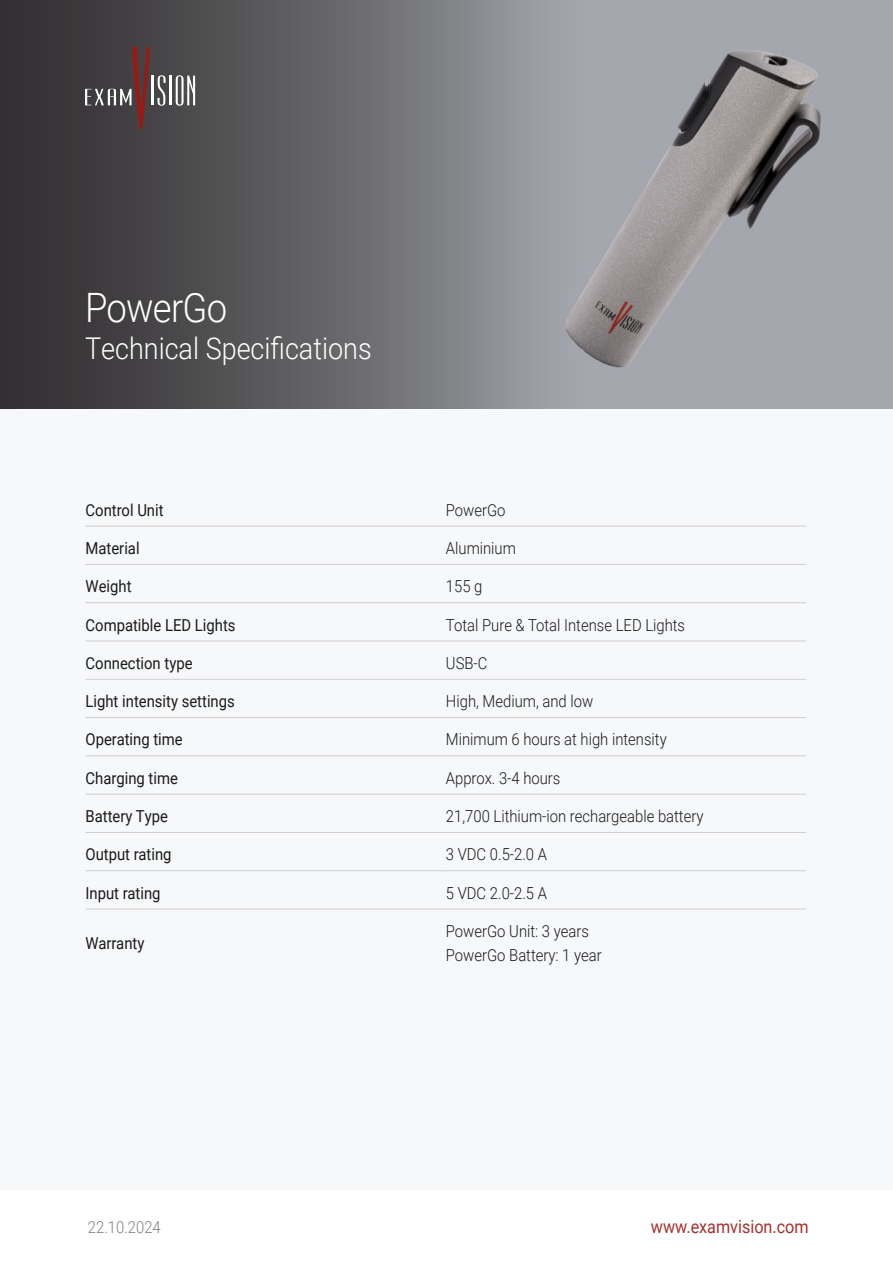
<style>
.page{position:relative;width:893px;height:1263px;background:#fff}
.page>*{position:absolute;margin:0;border:0;box-sizing:border-box;transform-origin:0 0}
.t1{font:300 40.5px "Roboto";letter-spacing:-.02em;color:#fff;scale:.9 1}
.t2{font:300 30px "Roboto";color:#fff;scale:.9 1}
.t3{font:18px "Roboto";color:#a5302c;scale:.9 1}
.t4{font:300 16.5px/24px "Roboto";color:#1a1a1a;scale:.9 1}
.t5{font:16.5px "Roboto";color:#1a1a1a;scale:.9 1}
.t6{font:300 16.5px "Roboto";color:#808080;scale:.9 1}
</style>
<div class="page">
<div style="left:0;top:408px;width:893px;height:781px;background:#f7f8fa"></div>
<img style="left:0;top:0;width:893px;height:408px">
<svg style="left:85px;top:47px;width:65px;height:82px;background:#534345"></svg>
<hr style="left:151px;top:76px;width:2px;height:29px;background:#fff">
<svg style="left:157px;top:75px;width:9px;height:31px"></svg>
<svg style="left:176px;top:75px;width:19px;height:31px"></svg>
<hr style="left:170px;top:76px;width:2px;height:29px;background:#fff">
<hr style="left:86px;top:526px;width:360px;height:1px;background:#d0cecd">
<hr style="left:446px;top:526px;width:360px;height:1px;background:#d0cecd">
<hr style="left:86px;top:564px;width:360px;height:1px;background:#d0cecd">
<hr style="left:446px;top:564px;width:360px;height:1px;background:#d0cecd">
<hr style="left:86px;top:602px;width:360px;height:1px;background:#d0cecd">
<hr style="left:446px;top:602px;width:360px;height:1px;background:#d0cecd">
<hr style="left:86px;top:641px;width:360px;height:1px;background:#d0cecd">
<hr style="left:446px;top:641px;width:360px;height:1px;background:#d0cecd">
<hr style="left:86px;top:679px;width:360px;height:1px;background:#d0cecd">
<hr style="left:446px;top:679px;width:360px;height:1px;background:#d0cecd">
<hr style="left:86px;top:717px;width:360px;height:1px;background:#d0cecd">
<hr style="left:446px;top:717px;width:360px;height:1px;background:#d0cecd">
<hr style="left:86px;top:756px;width:360px;height:1px;background:#d0cecd">
<hr style="left:446px;top:756px;width:360px;height:1px;background:#d0cecd">
<hr style="left:86px;top:794px;width:360px;height:1px;background:#d0cecd">
<hr style="left:446px;top:794px;width:360px;height:1px;background:#d0cecd">
<hr style="left:86px;top:832px;width:360px;height:1px;background:#d0cecd">
<hr style="left:446px;top:832px;width:360px;height:1px;background:#d0cecd">
<hr style="left:86px;top:870px;width:360px;height:1px;background:#d0cecd">
<hr style="left:446px;top:870px;width:360px;height:1px;background:#d0cecd">
<hr style="left:86px;top:909px;width:360px;height:1px;background:#d0cecd">
<hr style="left:446px;top:909px;width:360px;height:1px;background:#d0cecd">
<h1 class="t1" style="left:85px;top:279px;width:159px">PowerGo</h1>
<h2 class="t2" style="left:85px;top:327px;width:320px">Technical Specifications</h2>
<p class="t5" style="left:86px;top:498px;width:88px">Control Unit</p>
<p class="t4" style="left:446px;top:497px;width:68px">PowerGo</p>
<p class="t5" style="left:86px;top:536px;width:62px">Material</p>
<p class="t4" style="left:446px;top:535px;width:79px">Aluminium</p>
<p class="t5" style="left:86px;top:575px;width:53px">Weight</p>
<p class="t4" style="left:446px;top:574px;width:42px">155 g</p>
<p class="t5" style="left:86px;top:613px;width:168px">Compatible LED Lights</p>
<p class="t4" style="left:446px;top:612px;width:267px">Total Pure &amp; Total Intense LED Lights</p>
<p class="t5" style="left:86px;top:651px;width:120px">Connection type</p>
<p class="t4" style="left:446px;top:650px;width:48px">USB-C</p>
<p class="t5" style="left:86px;top:690px;width:167px">Light intensity settings</p>
<p class="t4" style="left:446px;top:689px;width:165px">High, Medium, and low</p>
<p class="t5" style="left:86px;top:728px;width:110px">Operating time</p>
<p class="t4" style="left:446px;top:727px;width:247px">Minimum 6 hours at high intensity</p>
<p class="t5" style="left:86px;top:766px;width:104px">Charging time</p>
<p class="t4" style="left:446px;top:765px;width:129px">Approx. 3-4 hours</p>
<p class="t5" style="left:86px;top:804px;width:93px">Battery Type</p>
<p class="t4" style="left:446px;top:803px;width:288px">21,700 Lithium-ion rechargeable battery</p>
<p class="t5" style="left:86px;top:843px;width:97px">Output rating</p>
<p class="t4" style="left:446px;top:842px;width:114px">3 VDC 0.5-2.0 A</p>
<p class="t5" style="left:86px;top:881px;width:85px">Input rating</p>
<p class="t4" style="left:446px;top:880px;width:114px">5 VDC 2.0-2.5 A</p>
<p class="t5" style="left:86px;top:931px;width:67px">Warranty</p>
<p class="t4" style="left:446px;top:918px;width:175px">PowerGo Unit: 3 years<br>PowerGo Battery: 1 year</p>
<p class="t6" style="left:88px;top:1215px;width:83px">22.10.2024</p>
<p class="t3" style="left:651px;top:1214px;width:177px">www.examvision.com</p>
</div>
